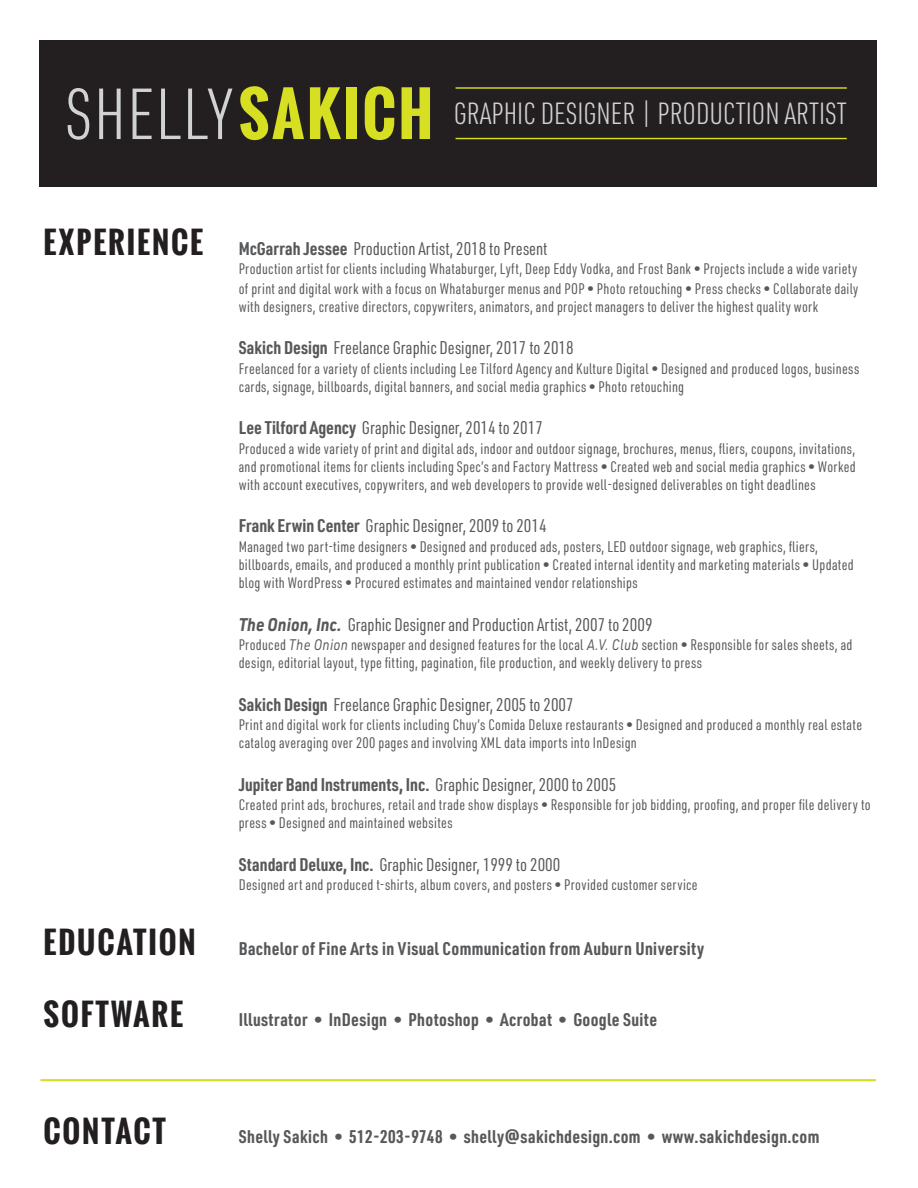
<style>
.page{position:relative;width:918px;height:1188px;background:#fff}
.page>*{position:absolute;margin:0;border:0;box-sizing:border-box;transform-origin:0 0}
.t1{font:300 30px "URWDIN Cond";color:#d1d2d4}
.t2{font:700 30px "Oswald";letter-spacing:.065em;color:#231f20}
.t3{font:18px "URWDIN Cond";color:#57585a}
.t4{font:700 18px "URWDIN Cond";letter-spacing:.02em;color:#57585a}
.t5{font:700 18px "URWDIN Cond";color:#57585a}
.t6{font:15px/18px "URWDIN Cond";letter-spacing:.02em;color:#57585a}
.s1{font-size:70.65px}
.s2{font-family:"Oswald";font-weight:700;font-size:58.95px;color:#d6df21}
.s3{font-weight:700}
.s4{font-family:"URWDIN";font-weight:700;font-style:italic}
.s5{font-family:"URWDIN";font-style:italic}
.s6{font-weight:400}
.s7{font-family:"Oswald";font-weight:400}
</style>
<div class="page">
<div style="left:40px;top:41px;width:837px;height:146px;background:#231f20"></div>
<hr style="left:456px;top:138px;width:391px;height:1px;background:#d6df21">
<hr style="left:40px;top:1079px;width:836px;height:2px;background:#d6df21">
<hr style="left:456px;top:87px;width:391px;height:2px;background:#d6df21">
<h1 class="t1" style="left:65px;top:94px;width:783px"><span class="s1">SHELLY</span><span class="s2">SAKICH</span> GRAPHIC DESIGNER | PRODUCTION ARTIST</h1>
<h1 class="t2" style="left:43px;top:220px;width:161px">EXPERIENCE</h1>
<h1 class="t2" style="left:43px;top:920px;width:154px">EDUCATION</h1>
<h1 class="t2" style="left:43px;top:992px;width:141px">SOFTWARE</h1>
<h1 class="t2" style="left:43px;top:1109px;width:124px">CONTACT</h1>
<p class="t3" style="left:239px;top:236px;width:310px"><span class="s3">McGarrah Jessee</span> Production Artist, 2018 to Present</p>
<p class="t6" style="left:239px;top:259px;width:621px;line-height:19.5px">Production artist for clients including Whataburger, Lyft, Deep Eddy Vodka, and Frost Bank • Projects include a wide variety of print and digital work with a focus on Whataburger menus and POP • Photo retouching • Press checks • Collaborate daily</p>
<p class="t6" style="left:239px;top:297px;width:581px">with designers, creative directors, copywriters, animators, and project managers to deliver the highest quality work</p>
<p class="t3" style="left:239px;top:336px;width:337px"><span class="s3">Sakich Design</span> Freelance Graphic Designer, 2017 to 2018</p>
<p class="t6" style="left:239px;top:359px;width:622px">Freelanced for a variety of clients including Lee Tilford Agency and Kulture Digital • Designed and produced logos, business cards, signage, billboards, digital banners, and social media graphics • Photo retouching</p>
<p class="t3" style="left:239px;top:416px;width:306px"><span class="s3">Lee Tilford Agency</span> Graphic Designer, 2014 to 2017</p>
<p class="t6" style="left:239px;top:439px;width:619px;text-align:justify">Produced a wide variety of print and digital ads, indoor and outdoor signage, brochures, menus, fliers, coupons, invitations, and promotional items for clients including Spec’s and Factory Mattress • Created web and social media graphics • Worked with account executives, copywriters, and web developers to provide well-designed deliverables on tight deadlines</p>
<p class="t3" style="left:239px;top:514px;width:309px"><span class="s3">Frank Erwin Center</span> Graphic Designer, 2009 to 2014</p>
<p class="t6" style="left:239px;top:537px;width:616px">Managed two part-time designers • Designed and produced ads, posters, LED outdoor signage, web graphics, fliers, billboards, emails, and produced a monthly print publication • Created internal identity and marketing materials • Updated blog with WordPress • Procured estimates and maintained vendor relationships</p>
<p class="t3" style="left:239px;top:612px;width:415px"><span class="s4">The Onion, Inc.</span> Graphic Designer and Production Artist, 2007 to 2009</p>
<p class="t6" style="left:239px;top:635px;width:615px">Produced <span class="s5">The Onion</span> newspaper and designed features for the local <span class="s5">A.V. Club</span> section • Responsible for sales sheets, ad design, editorial layout, type fitting, pagination, file production, and weekly delivery to press</p>
<p class="t3" style="left:239px;top:692px;width:337px"><span class="s3">Sakich Design</span> Freelance Graphic Designer, 2005 to 2007</p>
<p class="t6" style="left:239px;top:715px;width:625px">Print and digital work for clients including Chuy’s Comida Deluxe restaurants • Designed and produced a monthly real estate catalog averaging over 200 pages and involving XML data imports into InDesign</p>
<p class="t5" style="left:239px;top:772px;width:379px">Jupiter Band Instruments, Inc. <span class="s6">Graphic Designer, 2000 to 2005</span></p>
<p class="t6" style="left:239px;top:795px;width:634px">Created print ads, brochures, retail and trade show displays • Responsible for job bidding, proofing, and proper file delivery to press • Designed and maintained websites</p>
<p class="t3" style="left:239px;top:853px;width:323px"><span class="s3">Standard Deluxe, Inc.</span> Graphic Designer, 1999 to 2000</p>
<p class="t6" style="left:239px;top:876px;width:460px">Designed art and produced t-shirts, album covers, and posters • Provided customer service</p>
<p class="t4" style="left:239px;top:936px;width:467px">Bachelor of Fine Arts in Visual Communication from Auburn University</p>
<p class="t4" style="left:239px;top:1008px;width:420px">Illustrator • InDesign • Photoshop • Acrobat • Google Suite</p>
<p class="t4" style="left:239px;top:1124px;width:582px">Shelly Sakich • 512-203-9748 • shelly<span class="s7">@</span>sakichdesign.com • www.sakichdesign.com</p>
</div>
